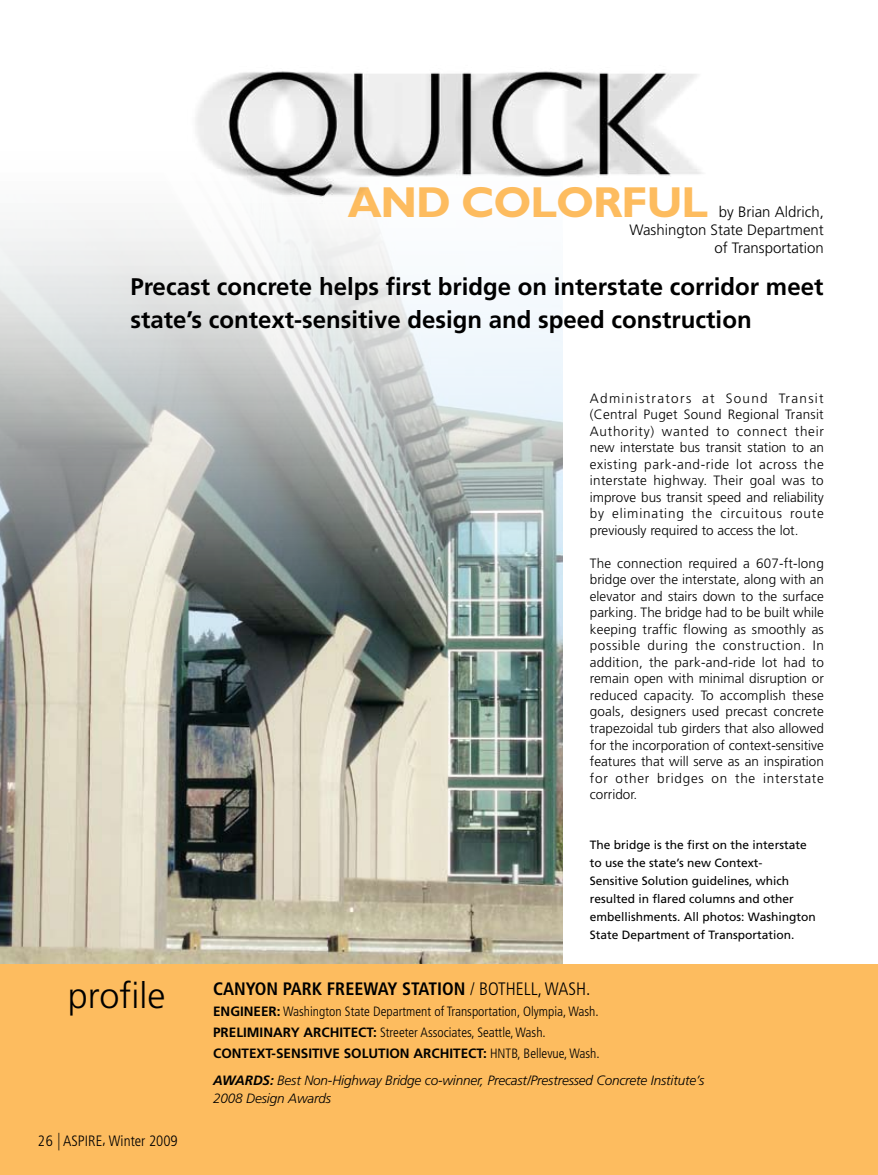
<style>
.page{position:relative;width:878px;height:1175px;background:#fff}
.page>*{position:absolute;margin:0;border:0;box-sizing:border-box;transform-origin:0 0}
.t1{font:700 43.5px "Gill Sans";letter-spacing:-.025em;color:#fdbc5f}
.t2{font:300 36px "Frutiger";color:#000}
.t3{font:700 24px/33px "Frutiger";color:#000}
.t4{font:700 condensed 18px "Frutiger";color:#000}
.t5{font:300 15px/18px "Frutiger";color:#000;text-align:right}
.t6{font:300 condensed 15px "Frutiger";color:#000}
.t7{font:300 13.5px/16.5px "Frutiger";color:#000;text-align:justify}
.t8{font:300 condensed 13.5px/21px "Frutiger";color:#000}
.t9{font:italic 300 13.5px/18px "Frutiger";letter-spacing:-.01em;color:#000}
.t10{font:12px/18px "Frutiger";color:#000}
.s1{font-weight:300}
.s2{font-weight:700;font-stretch:normal}
.s3{font-weight:700}
.s4{font-size:17.55px}
</style>
<div class="page">
<img style="left:0;top:220px;width:562px;height:744px">
<div style="left:0;top:964px;width:878px;height:210px;background:#fdbc5f"></div>
<img style="left:196px;top:71px;width:506px;height:127px">
<h1 class="t1" style="left:348px;top:176px;width:362px">AND COLORFUL</h1>
<p class="t5" style="left:629px;top:203px;width:196px">by Brian Aldrich,<br>Washington State Department of Transportation</p>
<h3 class="t3" style="left:130px;top:270px;width:694px">Precast concrete helps first bridge on interstate corridor meet state’s context-sensitive design and speed construction</h3>
<p class="t7" style="left:590px;top:390px;width:236px">Administrators at Sound Transit (Central Puget Sound Regional Transit Authority) wanted to connect their new interstate bus transit station to an existing park-and-ride lot across the interstate highway. Their goal was to improve bus transit speed and reliability by eliminating the circuitous route previously required to access the lot.</p>
<p class="t7" style="left:590px;top:555px;width:236px">The connection required a 607-ft-long bridge over the interstate, along with an elevator and stairs down to the surface parking. The bridge had to be built while keeping traffic flowing as smoothly as possible during the construction. In addition, the park-and-ride lot had to remain open with minimal disruption or reduced capacity. To accomplish these goals, designers used precast concrete trapezoidal tub girders that also allowed for the incorporation of context-sensitive features that will serve as an inspiration for other bridges on the interstate corridor.</p>
<p class="t10" style="left:590px;top:835px;width:227px">The bridge is the first on the interstate to use the state’s new Context-<br>Sensitive Solution guidelines, which resulted in flared columns and other embellishments. All photos: Washington State Department of Transportation.</p>
<h2 class="t2" style="left:68px;top:974px;width:99px">profile</h2>
<h3 class="t4" style="left:213px;top:977px;width:379px">CANYON PARK FREEWAY STATION <span class="s1">/ BOTHELL, WASH.</span></h3>
<p class="t8" style="left:213px;top:1000px;width:388px"><span class="s2">ENGINEER:</span> Washington State Department of Transportation, Olympia, Wash.<br><span class="s2">PRELIMINARY ARCHITECT:</span> Streeter Associates, Seattle, Wash.<br><span class="s2">CONTEXT-SENSITIVE SOLUTION ARCHITECT:</span> HNTB, Bellevue, Wash.</p>
<p class="t9" style="left:213px;top:1071px;width:492px"><span class="s3">AWARDS:</span> Best Non-Highway Bridge co-winner, Precast/Prestressed Concrete Institute’s<br>2008 Design Awards</p>
<p class="t6" style="left:38px;top:1132px;width:141px">26 <span class="s4">|</span> ASPIRE, Winter 2009</p>
</div>
